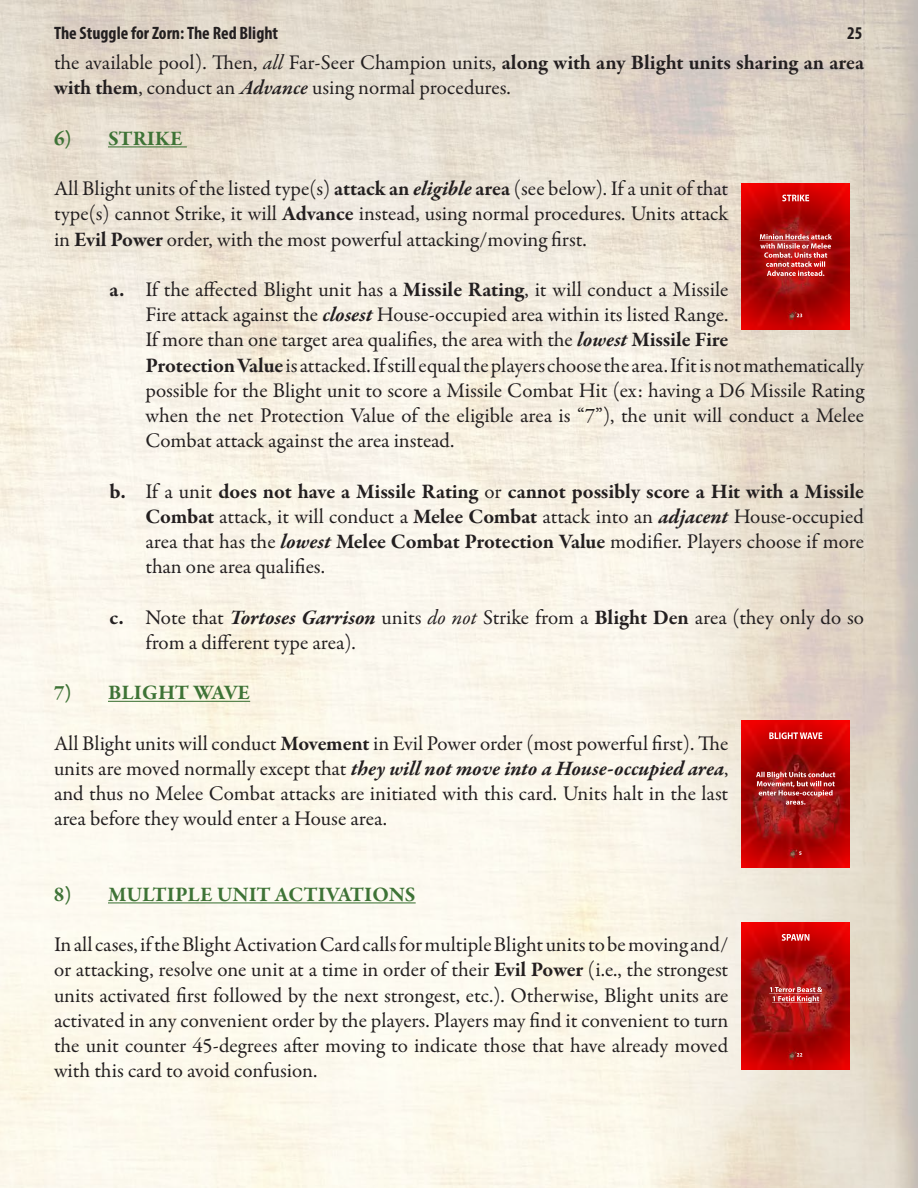
<style>
.page{position:relative;width:918px;height:1188px;background:#fff}
.page>*{position:absolute;margin:0;border:0;box-sizing:border-box;transform-origin:0 0}
.Paragraph_Style_6{font:21px/25.2px "Garamond Premr Pro";color:#231f20;text-align:justify}
.Paragraph_Style_6-2{font:700 21px "Garamond Premr Pro";letter-spacing:-.005em;color:#231f20}
.t1{font:700 21px "Garamond Premr Pro";color:#3e7336}
.t2{font:700 condensed 18px "Myriad Pro";color:#231f20}
.s1{font-style:italic}
.s2{font-weight:700}
.s3{font-weight:600;font-style:italic}
.s4{font-weight:700;font-style:italic}
.s5{font-weight:400}
</style>
<div class="page">
<img style="left:0;top:0;width:918px;height:1188px">
<hr style="left:108px;top:146px;width:79px;height:1px;background:#3e7336">
<hr style="left:108px;top:701px;width:142px;height:1px;background:#3e7336">
<hr style="left:108px;top:902px;width:308px;height:1px;background:#3e7336">
<img style="left:742px;top:183px;width:108px;height:147px">
<img style="left:760px;top:234px;width:72px;height:5px">
<img style="left:766px;top:243px;width:65px;height:6px">
<img style="left:764px;top:252px;width:63px;height:6px">
<img style="left:769px;top:261px;width:56px;height:6px">
<img style="left:767px;top:271px;width:55px;height:5px">
<img style="left:742px;top:721px;width:108px;height:147px">
<img style="left:742px;top:922px;width:108px;height:147px">
<img style="left:770px;top:987px;width:52px;height:5px">
<p class="t2" style="left:54px;top:22px;width:226px">The Stuggle for Zorn: The Red Blight</p>
<p class="t2" style="left:847px;top:22px;width:17px">25</p>
<p class="Paragraph_Style_6" style="left:54px;top:51px;width:812px">the available pool). Then, <span class="s1">all</span> Far-Seer Champion units, <span class="s2">along with any Blight units sharing an area with them</span>, conduct an <span class="s3">Advance</span> using normal procedures.</p>
<p class="t1" style="left:54px;top:125px;width:130px">6) STRIKE</p>
<p class="Paragraph_Style_6" style="left:54px;top:177px;width:676px">All Blight units of the listed type(s) <span class="s2">attack an</span> <span class="s4">eligible</span> <span class="s2">area</span> (see below). If a unit of that type(s) cannot Strike, it will <span class="s2">Advance</span> instead, using normal procedures. Units attack in <span class="s2">Evil Power</span> order, with the most powerful attacking/moving first.</p>
<p class="Paragraph_Style_6" style="left:110px;top:277px;width:620px"><span class="s2">a.</span> If the affected Blight unit has a <span class="s2">Missile Rating</span>, it will conduct a Missile</p>
<p class="Paragraph_Style_6" style="left:145px;top:303px;width:584px">Fire attack against the <span class="s4">closest</span> House-occupied area within its listed Range.</p>
<p class="Paragraph_Style_6" style="left:145px;top:328px;width:584px">If more than one target area qualifies, the area with the <span class="s4">lowest</span> <span class="s2">Missile Fire</span></p>
<p class="Paragraph_Style_6" style="left:145px;top:353px;width:720px"><span class="s2">Protection Value</span> is attacked. If still equal the players choose the area. If it is not mathematically</p>
<p class="Paragraph_Style_6" style="left:145px;top:378px;width:720px">possible for the Blight unit to score a Missile Combat Hit (ex: having a D6 Missile Rating</p>
<p class="Paragraph_Style_6" style="left:145px;top:403px;width:720px">when the net Protection Value of the eligible area is “7”), the unit will conduct a Melee</p>
<p class="Paragraph_Style_6" style="left:145px;top:429px;width:310px">Combat attack against the area instead.</p>
<p class="Paragraph_Style_6-2" style="left:110px;top:478px;width:756px">b. <span class="s5">If a unit</span> does not have a Missile Rating <span class="s5">or</span> cannot possibly score a Hit with a Missile</p>
<p class="Paragraph_Style_6" style="left:145px;top:504px;width:720px"><span class="s2">Combat</span> attack, it will conduct a <span class="s2">Melee Combat</span> attack into an <span class="s4">adjacent</span> House-occupied</p>
<p class="Paragraph_Style_6" style="left:145px;top:529px;width:720px">area that has the <span class="s4">lowest</span> <span class="s2">Melee Combat Protection Value</span> modifier. Players choose if more</p>
<p class="Paragraph_Style_6" style="left:145px;top:555px;width:181px">than one area qualifies.</p>
<p class="Paragraph_Style_6" style="left:110px;top:605px;width:756px"><span class="s2">c.</span> Note that <span class="s4">Tortoses Garrison</span> units <span class="s1">do not</span> Strike from a <span class="s2">Blight Den</span> area (they only do so</p>
<p class="Paragraph_Style_6" style="left:145px;top:630px;width:212px">from a different type area).</p>
<p class="t1" style="left:54px;top:680px;width:198px">7) BLIGHT WAVE</p>
<p class="Paragraph_Style_6" style="left:54px;top:731px;width:676px">All Blight units will conduct <span class="s2">Movement</span> in Evil Power order (most powerful first). The units are moved normally except that <span class="s4">they will not move into a House-occupied area</span>, and thus no Melee Combat attacks are initiated with this card. Units halt in the last area before they would enter a House area.</p>
<p class="t1" style="left:54px;top:881px;width:363px">8) MULTIPLE UNIT ACTIVATIONS</p>
<p class="Paragraph_Style_6" style="left:54px;top:933px;width:676px">In all cases, if the Blight Activation Card calls for multiple Blight units to be moving and/ or attacking, resolve one unit at a time in order of their <span class="s2">Evil Power</span> (i.e., the strongest units activated first followed by the next strongest, etc.). Otherwise, Blight units are activated in any convenient order by the players. Players may find it convenient to turn the unit counter 45-degrees after moving to indicate those that have already moved with this card to avoid confusion.</p>
</div>
